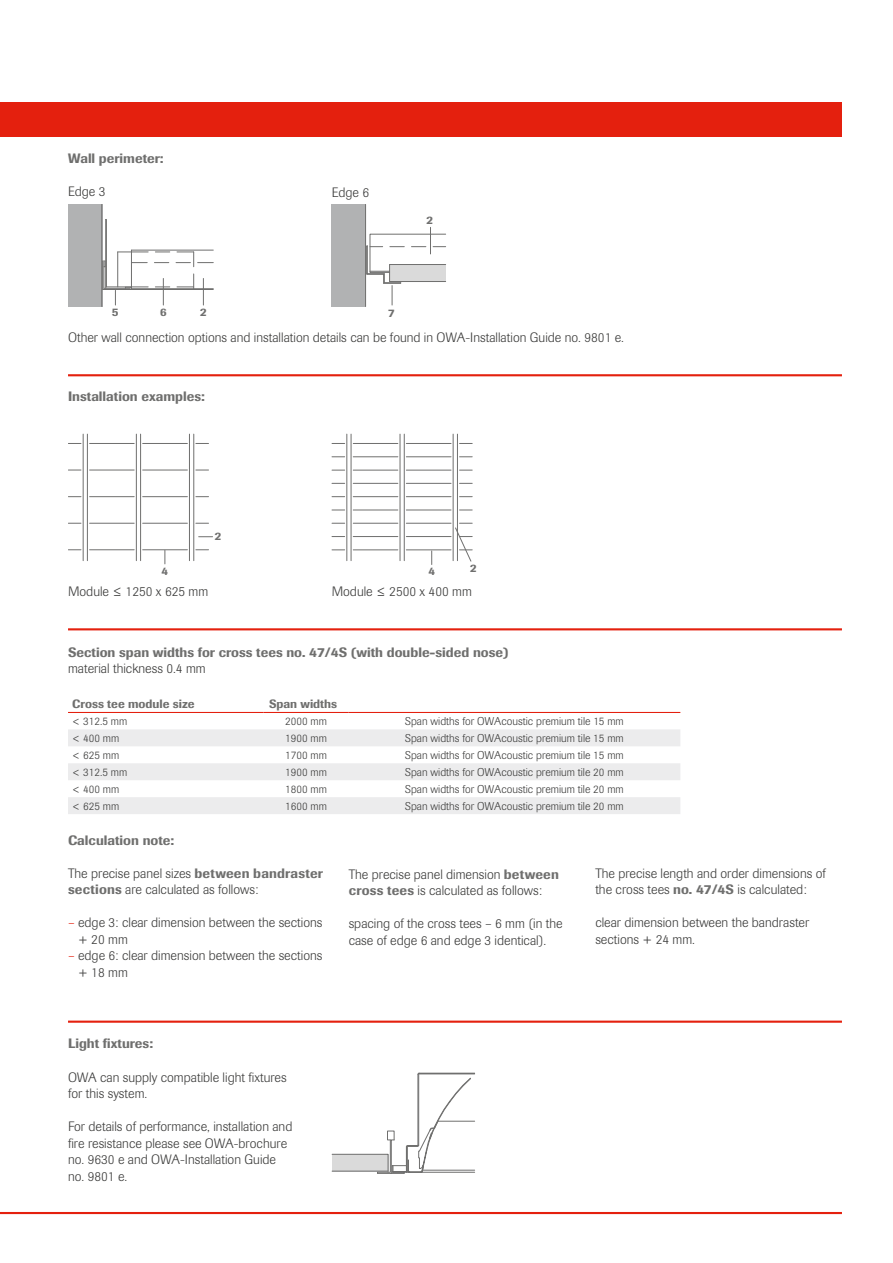
<style>
.page{position:relative;width:893px;height:1263px;background:#fff}
.page>*{position:absolute;margin:0;border:0;box-sizing:border-box;transform-origin:0 0}
.t1{font:300 13.5px/16.5px "Imago Pro";color:#3b3b3a}
.t2{font:500 13.5px "Imago Pro";color:#6f6f6e}
.t3{font:500 12px "Imago Pro";color:#6f6f6e}
.t4{font:300 11.25px "Imago Pro";color:#3b3b3a}
.t5{font:500 11.25px "Imago Pro";color:#6f6f6e}
.s1{font-weight:500;color:#6f6f6e}
.s2{color:#e4200e}
</style>
<div class="page">
<hr style="left:0;top:1212px;width:842px;height:2px;background:#e4200e">
<div style="left:0;top:102px;width:842px;height:34px;background:#e4200e"></div>
<hr style="left:68px;top:628px;width:774px;height:2px;background:#e4200e">
<hr style="left:68px;top:1020px;width:774px;height:3px;background:#e4200e">
<hr style="left:68px;top:374px;width:774px;height:2px;background:#e4200e">
<svg style="left:68px;top:729px;width:612px;height:85px;fill:#ececed"></svg>
<hr style="left:68px;top:712px;width:196px;height:1px;background:#e4200e">
<hr style="left:264px;top:712px;width:85px;height:1px;background:#e4200e">
<hr style="left:349px;top:712px;width:331px;height:1px;background:#e4200e">
<hr style="left:90px;top:443px;width:44px;height:1px;background:#6f6f6e">
<hr style="left:90px;top:470px;width:44px;height:1px;background:#6f6f6e">
<hr style="left:90px;top:496px;width:44px;height:1px;background:#6f6f6e">
<hr style="left:90px;top:523px;width:44px;height:1px;background:#6f6f6e">
<hr style="left:90px;top:549px;width:44px;height:1px;background:#6f6f6e">
<svg style="left:68px;top:443px;width:13px;height:1px"></svg>
<svg style="left:68px;top:470px;width:13px;height:1px"></svg>
<svg style="left:68px;top:496px;width:13px;height:1px"></svg>
<svg style="left:68px;top:523px;width:13px;height:1px"></svg>
<svg style="left:68px;top:549px;width:13px;height:1px"></svg>
<hr style="left:136px;top:434px;width:1px;height:127px;background:#6f6f6e">
<hr style="left:193px;top:434px;width:1px;height:127px;background:#6f6f6e">
<hr style="left:143px;top:549px;width:44px;height:1px;background:#6f6f6e">
<svg style="left:165px;top:550px;width:1px;height:14px"></svg>
<hr style="left:143px;top:523px;width:44px;height:1px;background:#6f6f6e">
<hr style="left:143px;top:496px;width:44px;height:1px;background:#6f6f6e">
<hr style="left:143px;top:470px;width:44px;height:1px;background:#6f6f6e">
<hr style="left:143px;top:443px;width:44px;height:1px;background:#6f6f6e">
<svg style="left:196px;top:549px;width:13px;height:1px"></svg>
<svg style="left:196px;top:523px;width:13px;height:1px"></svg>
<svg style="left:196px;top:496px;width:13px;height:1px"></svg>
<svg style="left:196px;top:470px;width:13px;height:1px"></svg>
<svg style="left:196px;top:443px;width:13px;height:1px"></svg>
<hr style="left:189px;top:434px;width:1px;height:127px;background:#6f6f6e">
<hr style="left:140px;top:434px;width:1px;height:127px;background:#6f6f6e">
<hr style="left:83px;top:434px;width:1px;height:127px;background:#6f6f6e">
<hr style="left:87px;top:434px;width:1px;height:127px;background:#6f6f6e">
<svg style="left:199px;top:536px;width:14px;height:1px"></svg>
<hr style="left:353px;top:550px;width:45px;height:1px;background:#6f6f6e">
<hr style="left:353px;top:443px;width:45px;height:1px;background:#6f6f6e">
<hr style="left:353px;top:470px;width:45px;height:1px;background:#6f6f6e">
<svg style="left:332px;top:550px;width:13px;height:1px"></svg>
<svg style="left:332px;top:523px;width:13px;height:1px"></svg>
<svg style="left:332px;top:496px;width:13px;height:1px"></svg>
<svg style="left:332px;top:470px;width:13px;height:1px"></svg>
<svg style="left:332px;top:443px;width:13px;height:1px"></svg>
<hr style="left:353px;top:496px;width:45px;height:1px;background:#6f6f6e">
<hr style="left:353px;top:523px;width:45px;height:1px;background:#6f6f6e">
<hr style="left:351px;top:434px;width:1px;height:127px;background:#6f6f6e">
<hr style="left:353px;top:536px;width:45px;height:1px;background:#6f6f6e">
<hr style="left:453px;top:434px;width:1px;height:127px;background:#6f6f6e">
<hr style="left:406px;top:550px;width:45px;height:1px;background:#6f6f6e">
<hr style="left:406px;top:470px;width:45px;height:1px;background:#6f6f6e">
<hr style="left:406px;top:496px;width:45px;height:1px;background:#6f6f6e">
<hr style="left:406px;top:523px;width:45px;height:1px;background:#6f6f6e">
<hr style="left:406px;top:536px;width:45px;height:1px;background:#6f6f6e">
<hr style="left:406px;top:510px;width:45px;height:1px;background:#6f6f6e">
<hr style="left:406px;top:483px;width:45px;height:1px;background:#6f6f6e">
<hr style="left:406px;top:443px;width:45px;height:1px;background:#6f6f6e">
<hr style="left:406px;top:456px;width:45px;height:1px;background:#6f6f6e">
<svg style="left:459px;top:510px;width:13px;height:1px"></svg>
<svg style="left:455px;top:523px;width:17px;height:39px"></svg>
<svg style="left:459px;top:456px;width:13px;height:1px"></svg>
<svg style="left:459px;top:443px;width:13px;height:1px"></svg>
<svg style="left:459px;top:483px;width:13px;height:1px"></svg>
<svg style="left:459px;top:496px;width:13px;height:1px"></svg>
<svg style="left:459px;top:470px;width:13px;height:1px"></svg>
<hr style="left:457px;top:434px;width:1px;height:127px;background:#6f6f6e">
<svg style="left:332px;top:536px;width:13px;height:1px"></svg>
<hr style="left:353px;top:510px;width:45px;height:1px;background:#6f6f6e">
<svg style="left:332px;top:510px;width:13px;height:1px"></svg>
<hr style="left:353px;top:483px;width:45px;height:1px;background:#6f6f6e">
<hr style="left:353px;top:456px;width:45px;height:1px;background:#6f6f6e">
<svg style="left:332px;top:456px;width:13px;height:1px"></svg>
<svg style="left:332px;top:483px;width:13px;height:1px"></svg>
<hr style="left:404px;top:434px;width:1px;height:127px;background:#6f6f6e">
<hr style="left:400px;top:434px;width:1px;height:127px;background:#6f6f6e">
<hr style="left:347px;top:434px;width:1px;height:127px;background:#6f6f6e">
<svg style="left:431px;top:551px;width:1px;height:13px"></svg>
<hr style="left:423px;top:1170px;width:52px;height:1px;background:#6f6f6e">
<hr style="left:438px;top:1121px;width:37px;height:1px;background:#6f6f6e">
<hr style="left:406px;top:1172px;width:69px;height:1px;background:#6f6f6e">
<hr style="left:419px;top:1073px;width:56px;height:1px;background:#6f6f6e">
<svg style="left:332px;top:1073px;width:139px;height:101px"></svg>
<div style="left:68px;top:204px;width:34px;height:102px;background:#b1b2b3"></div>
<hr style="left:101px;top:204px;width:1px;height:102px;background:#6f6f6e">
<svg style="left:102px;top:219px;width:111px;height:86px"></svg>
<div style="left:332px;top:204px;width:34px;height:102px;background:#b1b2b3"></div>
<hr style="left:365px;top:204px;width:1px;height:102px;background:#6f6f6e">
<svg style="left:366px;top:227px;width:80px;height:78px"></svg>
<p class="t2" style="left:68px;top:150px;width:97px">Wall perimeter:</p>
<p class="t1" style="left:68px;top:183px;width:39px">Edge 3</p>
<p class="t1" style="left:332px;top:184px;width:39px">Edge 6</p>
<p class="t5" style="left:427px;top:213px;width:8px">2</p>
<p class="t5" style="left:112px;top:305px;width:8px">5</p>
<p class="t5" style="left:160px;top:305px;width:8px">6</p>
<p class="t5" style="left:200px;top:305px;width:8px">2</p>
<p class="t5" style="left:388px;top:305px;width:8px">7</p>
<p class="t1" style="left:68px;top:329px;width:558px">Other wall connection options and installation details can be found in OWA-Installation Guide no. 9801 e.</p>
<p class="t2" style="left:68px;top:388px;width:138px">Installation examples:</p>
<p class="t5" style="left:215px;top:529px;width:8px">2</p>
<p class="t5" style="left:162px;top:564px;width:8px">4</p>
<p class="t5" style="left:470px;top:560px;width:8px">2</p>
<p class="t5" style="left:429px;top:564px;width:8px">4</p>
<p class="t1" style="left:68px;top:583px;width:142px">Module ≤ 1250 x 625 mm</p>
<p class="t1" style="left:332px;top:583px;width:142px">Module ≤ 2500 x 400 mm</p>
<p class="t2" style="left:68px;top:643px;width:442px">Section span widths for cross tees no. 47/4S (with double-sided nose)</p>
<p class="t1" style="left:68px;top:660px;width:139px">material thickness 0.4 mm</p>
<p class="t3" style="left:72px;top:696px;width:124px">Cross tee module size</p>
<p class="t3" style="left:269px;top:696px;width:70px">Span widths</p>
<p class="t4" style="left:72px;top:714px;width:57px">&lt; 312.5 mm</p>
<p class="t4" style="left:285px;top:714px;width:43px">2000 mm</p>
<p class="t4" style="left:405px;top:714px;width:220px">Span widths for OWAcoustic premium tile 15 mm</p>
<p class="t4" style="left:72px;top:731px;width:49px">&lt; 400 mm</p>
<p class="t4" style="left:285px;top:731px;width:43px">1900 mm</p>
<p class="t4" style="left:405px;top:731px;width:220px">Span widths for OWAcoustic premium tile 15 mm</p>
<p class="t4" style="left:72px;top:748px;width:49px">&lt; 625 mm</p>
<p class="t4" style="left:285px;top:748px;width:43px">1700 mm</p>
<p class="t4" style="left:405px;top:748px;width:220px">Span widths for OWAcoustic premium tile 15 mm</p>
<p class="t4" style="left:72px;top:765px;width:57px">&lt; 312.5 mm</p>
<p class="t4" style="left:285px;top:765px;width:43px">1900 mm</p>
<p class="t4" style="left:405px;top:765px;width:220px">Span widths for OWAcoustic premium tile 20 mm</p>
<p class="t4" style="left:72px;top:782px;width:49px">&lt; 400 mm</p>
<p class="t4" style="left:285px;top:782px;width:43px">1800 mm</p>
<p class="t4" style="left:405px;top:782px;width:220px">Span widths for OWAcoustic premium tile 20 mm</p>
<p class="t4" style="left:72px;top:799px;width:49px">&lt; 625 mm</p>
<p class="t4" style="left:285px;top:799px;width:43px">1600 mm</p>
<p class="t4" style="left:405px;top:799px;width:220px">Span widths for OWAcoustic premium tile 20 mm</p>
<p class="t2" style="left:68px;top:831px;width:108px">Calculation note:</p>
<p class="t1" style="left:68px;top:864px;width:256px">The precise panel sizes <span class="s1">between bandraster sections</span> are calculated as follows:</p>
<p class="t1" style="left:78px;top:914px;width:246px;text-indent:-10px"><span class="s2">–</span> edge 3: clear dimension between the sections + 20 mm</p>
<p class="t1" style="left:78px;top:947px;width:246px;text-indent:-10px"><span class="s2">–</span> edge 6: clear dimension between the sections + 18 mm</p>
<p class="t2" style="left:68px;top:1034px;width:86px">Light fixtures:</p>
<p class="t1" style="left:68px;top:1068px;width:220px">OWA can supply compatible light fixtures for this system.</p>
<p class="t1" style="left:68px;top:1118px;width:226px">For details of performance, installation and fire resistance please see OWA-brochure no. 9630 e and OWA-Installation Guide no. 9801 e.</p>
<p class="t1" style="left:349px;top:865px;width:212px">The precise panel dimension <span class="s1">between cross tees</span> is calculated as follows:</p>
<p class="t1" style="left:349px;top:915px;width:215px">spacing of the cross tees – 6 mm (in the case of edge 6 and edge 3 identical).</p>
<p class="t1" style="left:595px;top:864px;width:232px">The precise length and order dimensions of the cross tees <span class="s1">no. 47/4S</span> is calculated:</p>
<p class="t1" style="left:595px;top:914px;width:216px">clear dimension between the bandraster sections + 24 mm.</p>
</div>
